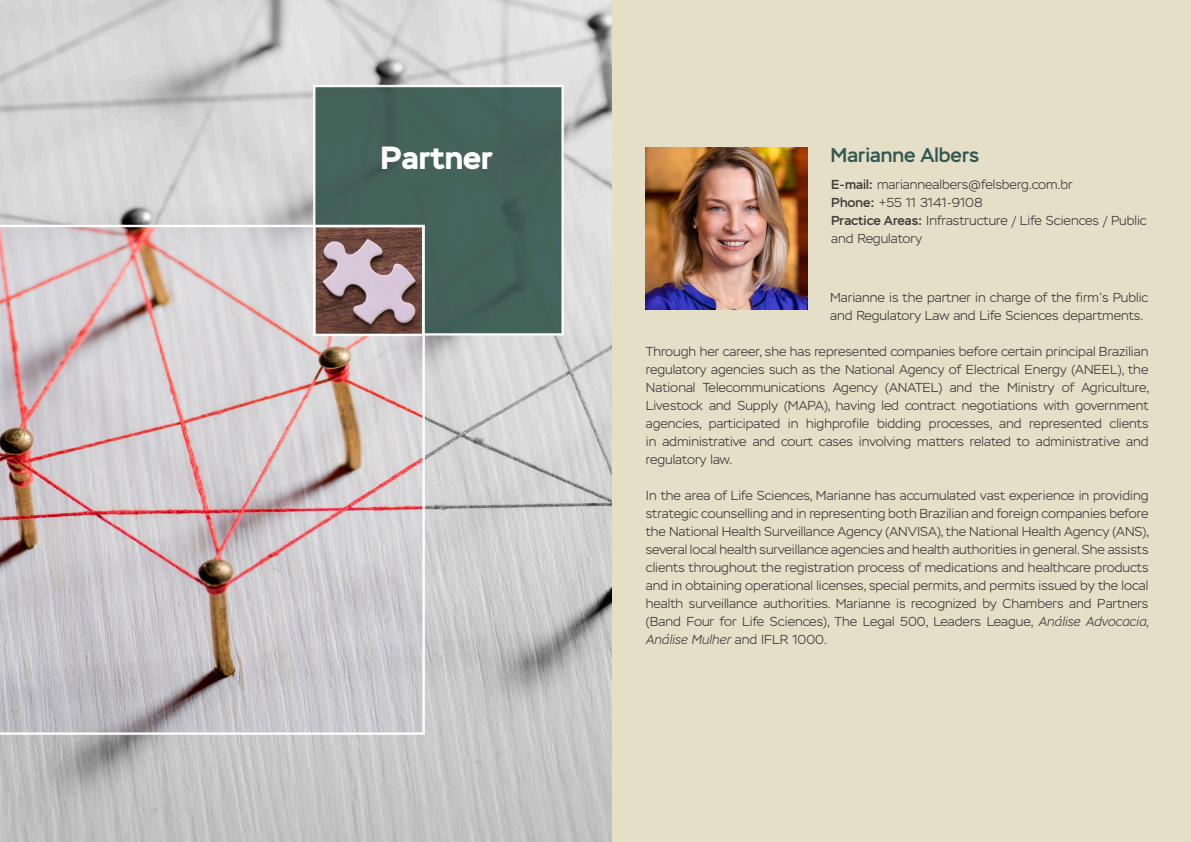
<style>
.page{position:relative;width:1191px;height:842px;background:#fff}
.page>*{position:absolute;margin:0;border:0;box-sizing:border-box;transform-origin:0 0}
.t1{font:700 32px "Stem";color:#fff}
.t2{font:500 20px "Stem";color:#325854}
.t3{font:300 13px/18px "Stem";color:#3e3e3f}
.s1{font-weight:500}
.s2{font-style:italic}
</style>
<div class="page">
<img style="left:0;top:0;width:612px;height:842px">
<div style="left:612px;top:0;width:579px;height:842px;background:#e6dfc8"></div>
<img style="left:646px;top:148px;width:161px;height:161px">
<p class="t1" style="left:380px;top:137px;width:114px">Partner</p>
<p class="t2" style="left:830px;top:143px;width:150px">Marianne Albers</p>
<p class="t3" style="left:831px;top:175px;width:243px"><span class="s1">E-mail:</span> mariannealbers@felsberg.com.br</p>
<p class="t3" style="left:831px;top:193px;width:153px"><span class="s1">Phone:</span> +55 11 3141-9108</p>
<p class="t3" style="left:831px;top:211px;width:317px"><span class="s1">Practice Areas:</span> Infrastructure / Life Sciences / Public and Regulatory</p>
<p class="t3" style="left:830px;top:288px;width:320px">Marianne is the partner in charge of the firm’s Public and Regulatory Law and Life Sciences departments.</p>
<p class="t3" style="left:646px;top:342px;width:505px;text-align:justify">Through her career, she has represented companies before certain principal Brazilian regulatory agencies such as the National Agency of Electrical Energy (ANEEL), the National Telecommunications Agency (ANATEL) and the Ministry of Agriculture, Livestock and Supply (MAPA), having led contract negotiations with government agencies, participated in highprofile bidding processes, and represented clients in administrative and court cases involving matters related to administrative and regulatory law.</p>
<p class="t3" style="left:646px;top:486px;width:505px;text-align:justify">In the area of Life Sciences, Marianne has accumulated vast experience in providing strategic counselling and in representing both Brazilian and foreign companies before the National Health Surveillance Agency (ANVISA), the National Health Agency (ANS), several local health surveillance agencies and health authorities in general. She assists clients throughout the registration process of medications and healthcare products and in obtaining operational licenses, special permits, and permits issued by the local health surveillance authorities. Marianne is recognized by Chambers and Partners (Band Four for Life Sciences), The Legal 500, Leaders League, <span class="s2">Análise Advocacia, Análise Mulher</span> and IFLR 1000.</p>
</div>
